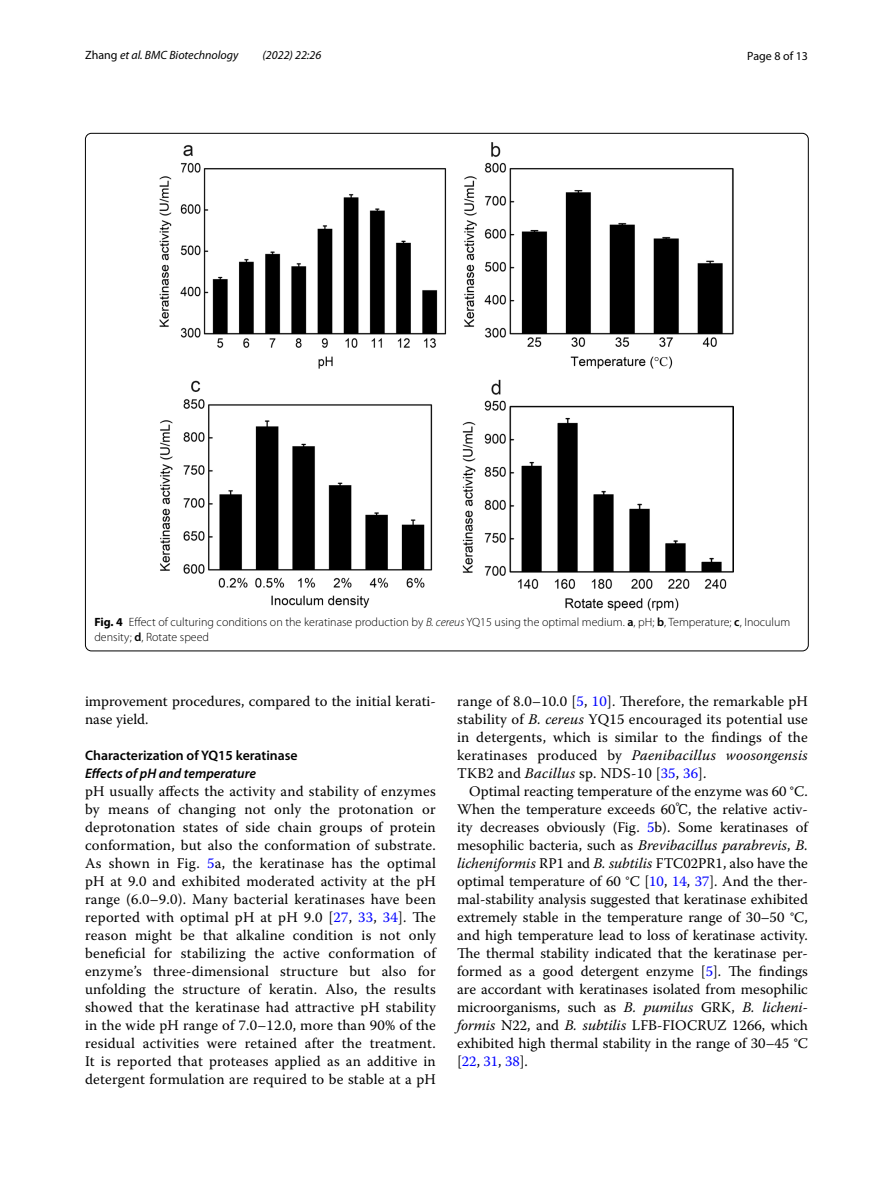
<style>
.page{position:relative;width:893px;height:1187px;background:#fff}
.page>*{position:absolute;margin:0;border:0;box-sizing:border-box;transform-origin:0 0}
.t1{font:14.7px/18px "Warnock Pro";letter-spacing:.005em;color:#000;text-align:justify}
.t2{font:600 13.8px "Myriad Pro";color:#000}
.t3{font:italic 600 13.8px "Myriad Pro";color:#000}
.t4{font:300 12px/15px "Myriad Pro";color:#000}
.t5{font:italic 12px "Myriad Pro";color:#000}
.t6{font:12px "Myriad Pro";color:#000}
.s1{font-style:normal}
.s2{font-weight:700}
.s3{font-style:italic}
.s4{font-weight:600}
.s5{color:#00f}
.s6{font-family:"Code 2000"}
</style>
<div class="page">
<img style="left:160px;top:142px;width:574px;height:468px">
<p class="t5" style="left:85px;top:48px;width:155px"><span class="s1">Zhang</span> et al. BMC Biotechnology</p>
<p class="t5" style="left:263px;top:48px;width:60px">(2022) 22:26</p>
<p class="t6" style="left:747px;top:48px;width:62px">Page 8 of 13</p>
<p class="t4" style="left:94px;top:614px;width:697px"><span class="s2">Fig. 4</span> Effect of culturing conditions on the keratinase production by <span class="s3">B. cereus</span> YQ15 using the optimal medium. <span class="s4">a</span>, pH; <span class="s4">b</span>, Temperature; <span class="s4">c</span>, Inoculum density; <span class="s4">d</span>, Rotate speed</p>
<p class="t1" style="left:85px;top:691px;width:352px">improvement procedures, compared to the initial kerati&shy;nase yield.</p>
<p class="t2" style="left:85px;top:746px;width:214px">Characterization of YQ15 keratinase</p>
<p class="t3" style="left:85px;top:764px;width:173px">Effects of pH and temperature</p>
<p class="t1" style="left:85px;top:781px;width:352px">pH usually affects the activity and stability of enzymes by means of changing not only the protonation or deprotonation states of side chain groups of protein conformation, but also the conformation of substrate.<br>As shown in Fig. <span class="s5">5</span>a, the keratinase has the optimal pH at 9.0 and exhibited moderated activity at the pH range (6.0–9.0). Many bacterial keratinases have been reported with optimal pH at pH 9.0 [<span class="s5">27</span>, <span class="s5">33</span>, <span class="s5">34</span>]. The reason might be that alkaline condition is not only beneficial for stabilizing the active conformation of enzyme’s three-dimensional structure but also for unfolding the structure of keratin. Also, the results showed that the keratinase had attractive pH stability in the wide pH range of 7.0–12.0, more than 90% of the residual activities were retained after the treatment.<br>It is reported that proteases applied as an additive in detergent formulation are required to be stable at a pH</p>
<p class="t1" style="left:457px;top:691px;width:352px">range of 8.0–10.0 [<span class="s5">5</span>, <span class="s5">10</span>]. Therefore, the remarkable pH stability of <span class="s3">B. cereus</span> YQ15 encouraged its potential use in detergents, which is similar to the findings of the keratinases produced by <span class="s3">Paenibacillus woosongensis </span>TKB2 and <span class="s3">Bacillus</span> sp. NDS-10 [<span class="s5">35</span>, <span class="s5">36</span>].</p>
<p class="t1" style="left:457px;top:781px;width:352px;text-indent:12px">Optimal reacting temperature of the enzyme was 60 °C.<br>When the temperature exceeds 60<span class="s6">℃</span>, the relative activ&shy;ity decreases obviously (Fig. <span class="s5">5</span>b). Some keratinases of mesophilic bacteria, such as <span class="s3">Brevibacillus parabrevis</span>, <span class="s3">B. licheniformis</span> RP1 and <span class="s3">B. subtilis</span> FTC02PR1, also have the optimal temperature of 60 °C [<span class="s5">10</span>, <span class="s5">14</span>, <span class="s5">37</span>]. And the ther&shy;mal-stability analysis suggested that keratinase exhibited extremely stable in the temperature range of 30–50 °C, and high temperature lead to loss of keratinase activity.<br>The thermal stability indicated that the keratinase per&shy;formed as a good detergent enzyme [<span class="s5">5</span>]. The findings are accordant with keratinases isolated from mesophilic microorganisms, such as <span class="s3">B. pumilus</span> GRK, <span class="s3">B. licheni&shy;formis</span> N22, and <span class="s3">B. subtilis</span> LFB-FIOCRUZ 1266, which exhibited high thermal stability in the range of 30–45 °C [<span class="s5">22</span>, <span class="s5">31</span>, <span class="s5">38</span>].</p>
</div>
